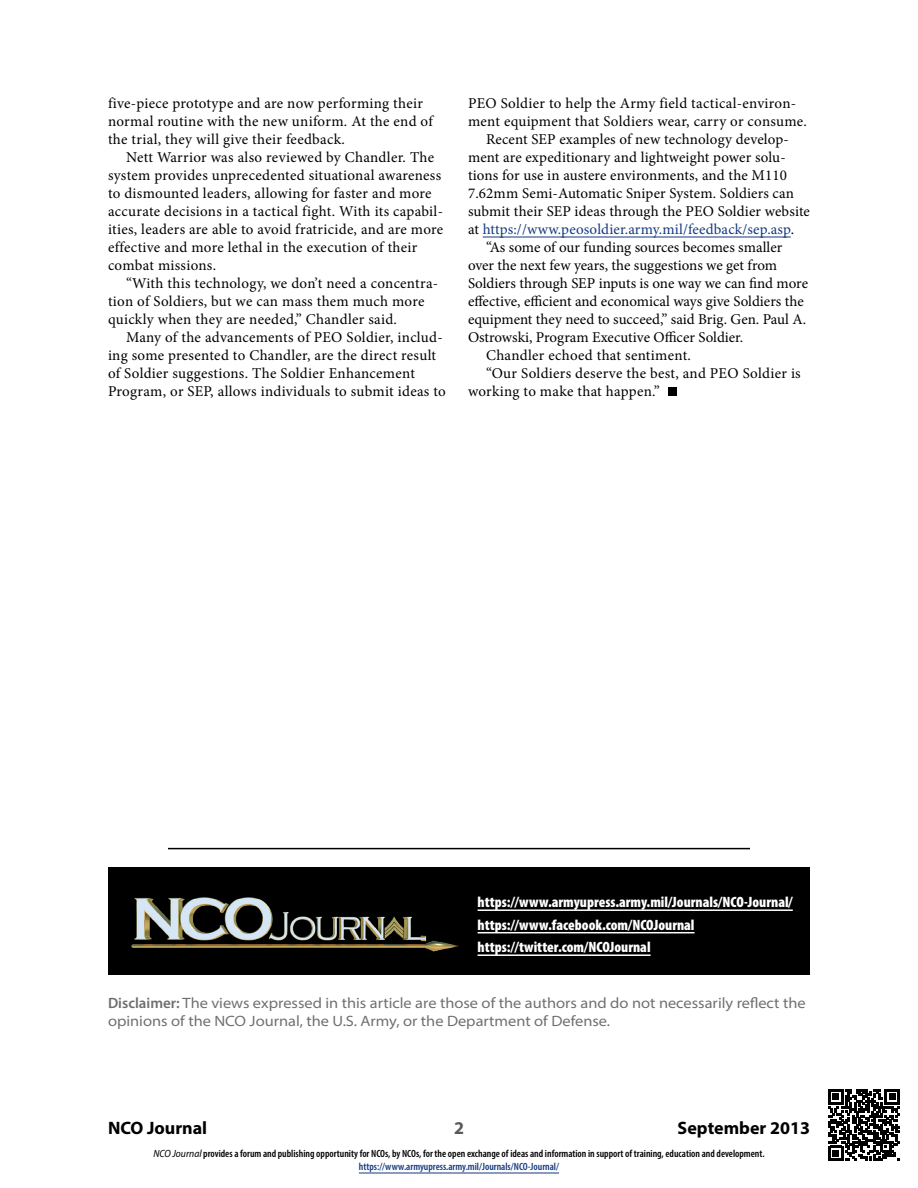
<style>
.page{position:relative;width:918px;height:1188px;background:#fff}
.page>*{position:absolute;margin:0;border:0;box-sizing:border-box;transform-origin:0 0}
.t1{font:700 18px "Myriad Pro";color:#000}
.t2{font:700 18px "Myriad Pro";color:#58595b}
.t3{font:15px/18px "Minion Pro";letter-spacing:.015em;color:#000}
.t4{font:semi-expanded 15px/18px "Myriad Pro";color:#6d6e71}
.t5{font:900 condensed 15px/22.5px "Myriad Pro";color:#fff}
.t6{font:15px "Minion Pro";letter-spacing:-.005em;color:#000}
.t7{font:15px "Minion Pro";letter-spacing:.01em;color:#15397f}
.t8{font:600 condensed 10.5px/13.5px "Myriad Pro";color:#000;text-align:center}
.s1{color:#000}
.s2{font-weight:600;font-stretch:normal}
.s3{font-weight:400;font-style:italic;font-stretch:semi-condensed}
.s4{color:#15397f}
</style>
<div class="page">
<hr style="left:483px;top:237px;width:308px;height:1px;background:#15397f">
<div style="left:668px;top:387px;width:9px;height:9px;background:#000"></div>
<hr style="left:359px;top:1173px;width:200px;height:1px;background:#15397f">
<svg style="left:828px;top:1089px;width:72px;height:72px"></svg>
<hr style="left:168px;top:848px;width:582px;height:1px;background:#000">
<div style="left:108px;top:867px;width:702px;height:108px;background:#000"></div>
<hr style="left:478px;top:909px;width:315px;height:2px;background:#fff">
<hr style="left:478px;top:932px;width:217px;height:1px;background:#fff">
<hr style="left:478px;top:954px;width:173px;height:2px;background:#fff">
<img style="left:131px;top:897px;width:328px;height:55px">
<p class="t3" style="left:108px;top:94px;width:326px">five-piece prototype and are now performing their normal routine with the new uniform. At the end of the trial, they will give their feedback.</p>
<p class="t3" style="left:108px;top:148px;width:337px;text-indent:18px">Nett Warrior was also reviewed by Chandler. The system provides unprecedented situational awareness to dismounted leaders, allowing for faster and more accurate decisions in a tactical fight. With its capabil&shy;ities, leaders are able to avoid fratricide, and are more effective and more lethal in the execution of their combat missions.</p>
<p class="t3" style="left:108px;top:274px;width:332px;text-indent:18px">“With this technology, we don’t need a concentra&shy;tion of Soldiers, but we can mass them much more quickly when they are needed,” Chandler said.</p>
<p class="t3" style="left:108px;top:328px;width:339px;text-indent:18px">Many of the advancements of PEO Soldier, includ&shy;ing some presented to Chandler, are the direct result of Soldier suggestions. The Soldier Enhancement Program, or SEP, allows individuals to submit ideas to</p>
<p class="t3" style="left:468px;top:94px;width:330px">PEO Soldier to help the Army field tactical-environ-</p>
<p class="t3" style="left:468px;top:112px;width:340px">ment equipment that Soldiers wear, carry or consume.</p>
<p class="t3" style="left:486px;top:130px;width:304px">Recent SEP examples of new technology develop-</p>
<p class="t3" style="left:468px;top:148px;width:319px">ment are expeditionary and lightweight power solu-</p>
<p class="t3" style="left:468px;top:166px;width:320px">tions for use in austere environments, and the M110</p>
<p class="t3" style="left:468px;top:184px;width:327px">7.62mm Semi-Automatic Sniper System. Soldiers can</p>
<p class="t3" style="left:468px;top:202px;width:344px">submit their SEP ideas through the PEO Soldier website</p>
<p class="t7" style="left:468px;top:219px;width:328px"><span class="s1">at</span> https://www.peosoldier.army.mil/feedback/sep.asp<span class="s1">.</span></p>
<p class="t3" style="left:486px;top:238px;width:298px">“As some of our funding sources becomes smaller</p>
<p class="t6" style="left:468px;top:255px;width:311px">over the next few years, the suggestions we get from</p>
<p class="t6" style="left:468px;top:273px;width:342px">Soldiers through SEP inputs is one way we can find more</p>
<p class="t3" style="left:468px;top:292px;width:337px">effective, efficient and economical ways give Soldiers the</p>
<p class="t3" style="left:468px;top:310px;width:340px">equipment they need to succeed,” said Brig. Gen. Paul A.</p>
<p class="t3" style="left:468px;top:328px;width:277px">Ostrowski, Program Executive Officer Soldier.</p>
<p class="t3" style="left:486px;top:346px;width:206px">Chandler echoed that sentiment.</p>
<p class="t3" style="left:486px;top:364px;width:316px">“Our Soldiers deserve the best, and PEO Soldier is</p>
<p class="t3" style="left:468px;top:382px;width:193px">working to make that happen.”</p>
<p class="t5" style="left:478px;top:891px;width:317px">https://www.armyupress.army.mil/Journals/NCO-Journal/ https://www.facebook.com/NCOJournal https://twitter.com/NCOJournal</p>
<p class="t4" style="left:108px;top:994px;width:699px"><span class="s2">Disclaimer:</span> The views expressed in this article are those of the authors and do not necessarily reflect the opinions of the NCO Journal, the U.S. Army, or the Department of Defense.</p>
<p class="t1" style="left:108px;top:1116px;width:101px">NCO Journal</p>
<p class="t2" style="left:454px;top:1116px;width:11px">2</p>
<p class="t1" style="left:678px;top:1116px;width:134px">September 2013</p>
<p class="t8" style="left:153px;top:1146px;width:613px"><span class="s3">NCO Journal</span> provides a forum and publishing opportunity for NCOs, by NCOs, for the open exchange of ideas and information in support of training, education and development. <span class="s4">https://www.armyupress.army.mil/Journals/NCO-Journal/</span></p>
</div>
